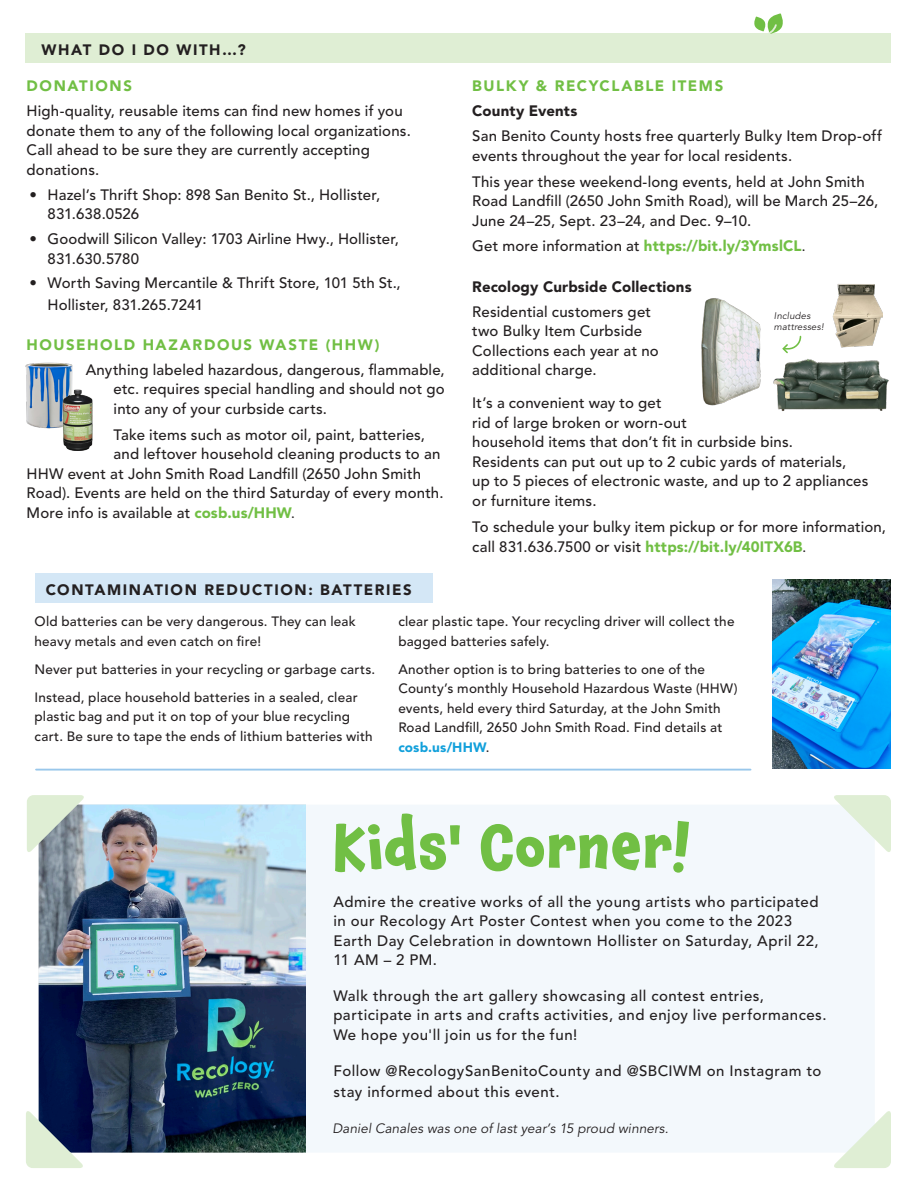
<style>
.page{position:relative;width:918px;height:1188px;background:#fff}
.page>*{position:absolute;margin:0;border:0;box-sizing:border-box;transform-origin:0 0}
.t1{font:700 59.1px "Chaloops";letter-spacing:.02em;color:#71bf44}
.Main_Body_Copy_10pt{font:500 15px/19.5px "Avenir LT Std";letter-spacing:.01em;color:#231f20}
.Body_Copy_11pt{font:500 15px/19.5px "Avenir LT Std";letter-spacing:.035em;color:#231f20}
.Main_Body_Copy_10pt-2{font:900 15px "Avenir LT Std";letter-spacing:.1em;color:#71bf44}
.Main_Body_Copy_10pt-3{font:900 15px "Avenir LT Std";letter-spacing:.01em;color:#71bf44}
.Main_Body_Copy_10pt-4{font:900 15px "Avenir LT Std";letter-spacing:.01em;color:#231f20}
.Titles_All_Caps{font:900 15px "Avenir LT Std";letter-spacing:.105em;color:#231f20}
.All_Caps_10pt{font:900 15px "Avenir LT Std";letter-spacing:.105em;color:#231f20}
.Main_Body_Copy_10pt-5{font:500 13.5px/19.5px "Avenir LT Std";letter-spacing:.015em;color:#231f20}
.Italics{font:italic 13.5px "Avenir LT Std";letter-spacing:.01em;color:#231f20}
.Main_Body_Copy_10pt-6{font:italic 9.6px/11.4px "Avenir LT Std";letter-spacing:.025em;color:#231f20}
.s1{font-weight:900;color:#71bf44}
.s2{font-size:13.5px}
.s3{font-weight:500;color:#231f20}
.s4{font-weight:500;font-size:13.5px;color:#231f20}
.s5{font-weight:900;color:#12a0db}
</style>
<div class="page">
<div style="left:251px;top:805px;width:624px;height:348px;background:#f3f8fc;border-radius:7px"></div>
<img style="left:39px;top:805px;width:267px;height:348px">
<svg style="left:27px;top:795px;width:58px;height:58px;background:#b9c6bd"></svg>
<svg style="left:834px;top:1111px;width:57px;height:57px"></svg>
<svg style="left:834px;top:795px;width:57px;height:57px"></svg>
<div style="left:26px;top:34px;width:865px;height:29px;background:#dfeed4"></div>
<hr style="left:36px;top:769px;width:715px;height:2px;background:#99c7eb">
<img style="left:832px;top:284px;width:50px;height:64px">
<img style="left:773px;top:359px;width:116px;height:52px">
<img style="left:701px;top:298px;width:60px;height:108px">
<svg style="left:782px;top:335px;width:20px;height:19px"></svg>
<svg style="left:26px;top:1110px;width:58px;height:58px;background:#829199"></svg>
<svg style="left:349px;top:13px;width:436px;height:21px"></svg>
<img style="left:772px;top:579px;width:119px;height:190px">
<div style="left:35px;top:573px;width:398px;height:30px;background:#d4e7f6"></div>
<img style="left:25px;top:362px;width:47px;height:67px">
<img style="left:62px;top:390px;width:31px;height:60px">
<p class="All_Caps_10pt" style="left:41px;top:40px;width:206px">WHAT DO I DO WITH…?</p>
<p class="Main_Body_Copy_10pt-2" style="left:27px;top:77px;width:107px">DONATIONS</p>
<p class="Main_Body_Copy_10pt" style="left:27px;top:102px;width:386px">High-quality, reusable items can find new homes if you donate them to any of the following local organizations.<br>Call ahead to be sure they are currently accepting donations.</p>
<p class="Main_Body_Copy_10pt" style="left:48px;top:185px;width:334px;text-indent:-18px">• Hazel’s Thrift Shop: 898 San Benito St., Hollister,<br>831.638.0526</p>
<p class="Main_Body_Copy_10pt" style="left:48px;top:230px;width:353px;text-indent:-18px">• Goodwill Silicon Valley: 1703 Airline Hwy., Hollister,<br>831.630.5780</p>
<p class="Main_Body_Copy_10pt" style="left:48px;top:273px;width:355px;line-height:21.6px;text-indent:-18px">• Worth Saving Mercantile &amp; Thrift Store, 101 5th St.,<br>Hollister, 831.265.7241</p>
<p class="Main_Body_Copy_10pt-2" style="left:27px;top:336px;width:354px">HOUSEHOLD HAZARDOUS WASTE (HHW)</p>
<p class="Main_Body_Copy_10pt" style="left:114px;top:360px;width:333px;text-align:justify;text-indent:-28px">Anything labeled hazardous, dangerous, flammable, etc. requires special handling and should not go into any of your curbside carts.</p>
<p class="Main_Body_Copy_10pt" style="left:114px;top:425px;width:313px">Take items such as motor oil, paint, batteries,</p>
<p class="Main_Body_Copy_10pt" style="left:114px;top:445px;width:328px">and leftover household cleaning products to an</p>
<p class="Main_Body_Copy_10pt" style="left:27px;top:464px;width:396px">HHW event at John Smith Road Landfill (2650 John Smith</p>
<p class="Main_Body_Copy_10pt" style="left:27px;top:484px;width:418px">Road). Events are held on the third Saturday of every month.</p>
<p class="Main_Body_Copy_10pt" style="left:27px;top:503px;width:270px">More info is available at <span class="s1">cosb.us/HHW</span><span class="s2">.</span></p>
<p class="Titles_All_Caps" style="left:46px;top:580px;width:368px">CONTAMINATION REDUCTION: BATTERIES</p>
<p class="Main_Body_Copy_10pt-2" style="left:472px;top:77px;width:252px">BULKY &amp; RECYCLABLE ITEMS</p>
<p class="Main_Body_Copy_10pt-4" style="left:472px;top:102px;width:106px">County Events</p>
<p class="Main_Body_Copy_10pt" style="left:472px;top:127px;width:411px">San Benito County hosts free quarterly Bulky Item Drop-off events throughout the year for local residents.</p>
<p class="Main_Body_Copy_10pt" style="left:472px;top:172px;width:408px">This year these weekend-long events, held at John Smith<br>Road Landfill (2650 John Smith Road), will be March 25–26,<br>June 24–25, Sept. 23–24, and Dec. 9–10.</p>
<p class="Main_Body_Copy_10pt-3" style="left:472px;top:237px;width:335px"><span class="s3">Get more information at</span> https://bit.ly/3YmslCL<span class="s4">.</span></p>
<p class="Main_Body_Copy_10pt-4" style="left:472px;top:278px;width:221px">Recology Curbside Collections</p>
<p class="Main_Body_Copy_10pt" style="left:472px;top:302px;width:188px">Residential customers get two Bulky Item Curbside<br>Collections each year at no additional charge.</p>
<p class="Main_Body_Copy_10pt" style="left:472px;top:394px;width:398px">It’s a convenient way to get<br>rid of large broken or worn-out<br>household items that don’t fit in curbside bins.<br>Residents can put out up to 2 cubic yards of materials,<br>up to 5 pieces of electronic waste, and up to 2 appliances or furniture items.</p>
<p class="Main_Body_Copy_10pt" style="left:472px;top:518px;width:415px">To schedule your bulky item pickup or for more information, call 831.636.7500 or visit <span class="s1">https://bit.ly/40ITX6B</span><span class="s2">.</span></p>
<p class="Main_Body_Copy_10pt-6" style="left:774px;top:310px;width:51px">Includes mattresses!</p>
<p class="Main_Body_Copy_10pt-5" style="left:35px;top:612px;width:323px">Old batteries can be very dangerous. They can leak heavy metals and even catch on fire!</p>
<p class="Main_Body_Copy_10pt-5" style="left:35px;top:660px;width:342px">Never put batteries in your recycling or garbage carts.</p>
<p class="Main_Body_Copy_10pt-5" style="left:35px;top:688px;width:340px">Instead, place household batteries in a sealed, clear plastic bag and put it on top of your blue recycling cart. Be sure to tape the ends of lithium batteries with</p>
<p class="Main_Body_Copy_10pt-5" style="left:398px;top:612px;width:338px">clear plastic tape. Your recycling driver will collect the bagged batteries safely.</p>
<p class="Main_Body_Copy_10pt-5" style="left:398px;top:660px;width:341px">Another option is to bring batteries to one of the County’s monthly Household Hazardous Waste (HHW) events, held every third Saturday, at the John Smith Road Landfill, 2650 John Smith Road. Find details at <span class="s5">cosb.us/HHW</span>.</p>
<p class="t1" style="left:333px;top:797px;width:358px">Kids' Corner!</p>
<p class="Body_Copy_11pt" style="left:333px;top:892px;width:487px">Admire the creative works of all the young artists who participated in our Recology Art Poster Contest when you come to the 2023<br>Earth Day Celebration in downtown Hollister on Saturday, April 22, 11 AM – 2 PM.</p>
<p class="Body_Copy_11pt" style="left:333px;top:986px;width:495px">Walk through the art gallery showcasing all contest entries, participate in arts and crafts activities, and enjoy live performances.<br>We hope you'll join us for the fun!</p>
<p class="Body_Copy_11pt" style="left:333px;top:1060px;width:489px;line-height:21px">Follow @RecologySanBenitoCounty and @SBCIWM on Instagram to stay informed about this event.</p>
<p class="Italics" style="left:332px;top:1121px;width:338px">Daniel Canales was one of last year’s 15 proud winners.</p>
</div>
